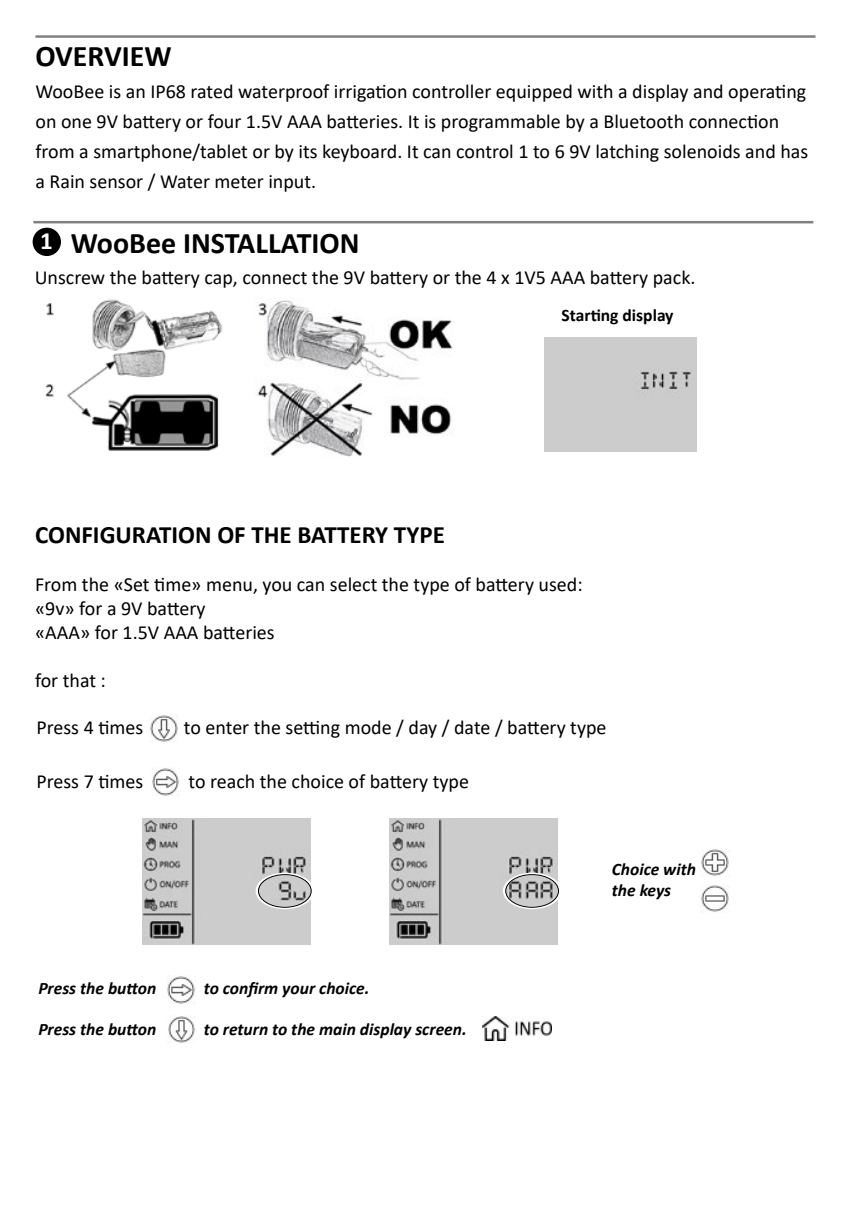
<style>
.page{position:relative;width:851px;height:1205px;background:#fff}
.page>*{position:absolute;margin:0;border:0;box-sizing:border-box;transform-origin:0 0}
.t1{font:700 30px "Calibri";color:#000}
.t2{font:700 25px "Calibri";color:#000}
.t3{font:700 25px "Calibri";color:#fff}
.t4{font:20px/30px "Calibri";color:#000}
.t5{font:italic 700 17.5px/21px "Calibri";color:#000}
.t6{font:700 17.5px "Calibri";color:#000}
</style>
<div class="page">
<hr style="left:35px;top:35px;width:780px;height:3px;background:#000">
<hr style="left:33px;top:221px;width:780px;height:2px;background:#000">
<img style="left:45px;top:299px;width:178px;height:152px">
<img style="left:257px;top:300px;width:196px;height:157px">
<div style="left:33px;top:228px;width:28px;height:28px;background:#000;border-radius:50%"></div>
<div style="left:544px;top:338px;width:152px;height:113px;background:#ccc"></div>
<img style="left:482px;top:1016px;width:70px;height:24px">
<img style="left:167px;top:975px;width:28px;height:29px">
<img style="left:168px;top:1016px;width:28px;height:27px">
<img style="left:150px;top:715px;width:28px;height:28px">
<img style="left:152px;top:768px;width:27px;height:28px">
<img style="left:389px;top:818px;width:168px;height:127px">
<img style="left:142px;top:818px;width:168px;height:127px">
<img style="left:701px;top:849px;width:28px;height:27px">
<img style="left:701px;top:885px;width:28px;height:27px">
<div style="left:503px;top:873px;width:58px;height:36px;border:2px solid #fff;border-radius:50%"></div>
<div style="left:505px;top:874px;width:53px;height:33px;border:1px solid #000;border-radius:50%"></div>
<div style="left:255px;top:873px;width:59px;height:36px;border:2px solid #fff;border-radius:50%"></div>
<div style="left:258px;top:874px;width:53px;height:33px;border:1px solid #000;border-radius:50%"></div>
<h1 class="t1" style="left:35px;top:34px;width:138px">OVERVIEW</h1>
<p class="t4" style="left:35px;top:76px;width:774px">WooBee is an IP68 rated waterproof irrigation controller equipped with a display and operating on one 9V battery or four 1.5V AAA batteries. It is programmable by a Bluetooth connection from a smartphone/tablet or by its keyboard. It can control 1 to 6 9V latching solenoids and has a Rain sensor / Water meter input.</p>
<p class="t3" style="left:40px;top:223px;width:14px">1</p>
<h1 class="t1" style="left:71px;top:222px;width:290px">WooBee INSTALLATION</h1>
<p class="t4" style="left:35px;top:262px;width:662px">Unscrew the battery cap, connect the 9V battery or the 4 x 1V5 AAA battery pack.</p>
<p class="t6" style="left:561px;top:303px;width:113px">Starting display</p>
<p class="t2" style="left:35px;top:517px;width:411px">CONFIGURATION OF THE BATTERY TYPE</p>
<p class="t4" style="left:35px;top:572px;width:549px;line-height:24px">From the «Set time» menu, you can select the type of battery used: «9v» for a 9V battery<br>«AAA» for 1.5V AAA batteries</p>
<p class="t4" style="left:35px;top:665px;width:72px">for that :</p>
<p class="t4" style="left:36px;top:711px;width:108px">Press 4 times</p>
<p class="t4" style="left:184px;top:711px;width:424px">to enter the setting mode / day / date / battery type</p>
<p class="t4" style="left:36px;top:765px;width:108px">Press 7 times</p>
<p class="t4" style="left:188px;top:765px;width:282px">to reach the choice of battery type</p>
<p class="t5" style="left:38px;top:977px;width:119px">Press the button</p>
<p class="t5" style="left:204px;top:977px;width:167px">to confirm your choice.</p>
<p class="t5" style="left:38px;top:1018px;width:119px">Press the button</p>
<p class="t5" style="left:204px;top:1018px;width:264px">to return to the main display screen.</p>
<p class="t5" style="left:611px;top:857px;width:86px">Choice with the keys</p>
</div>
